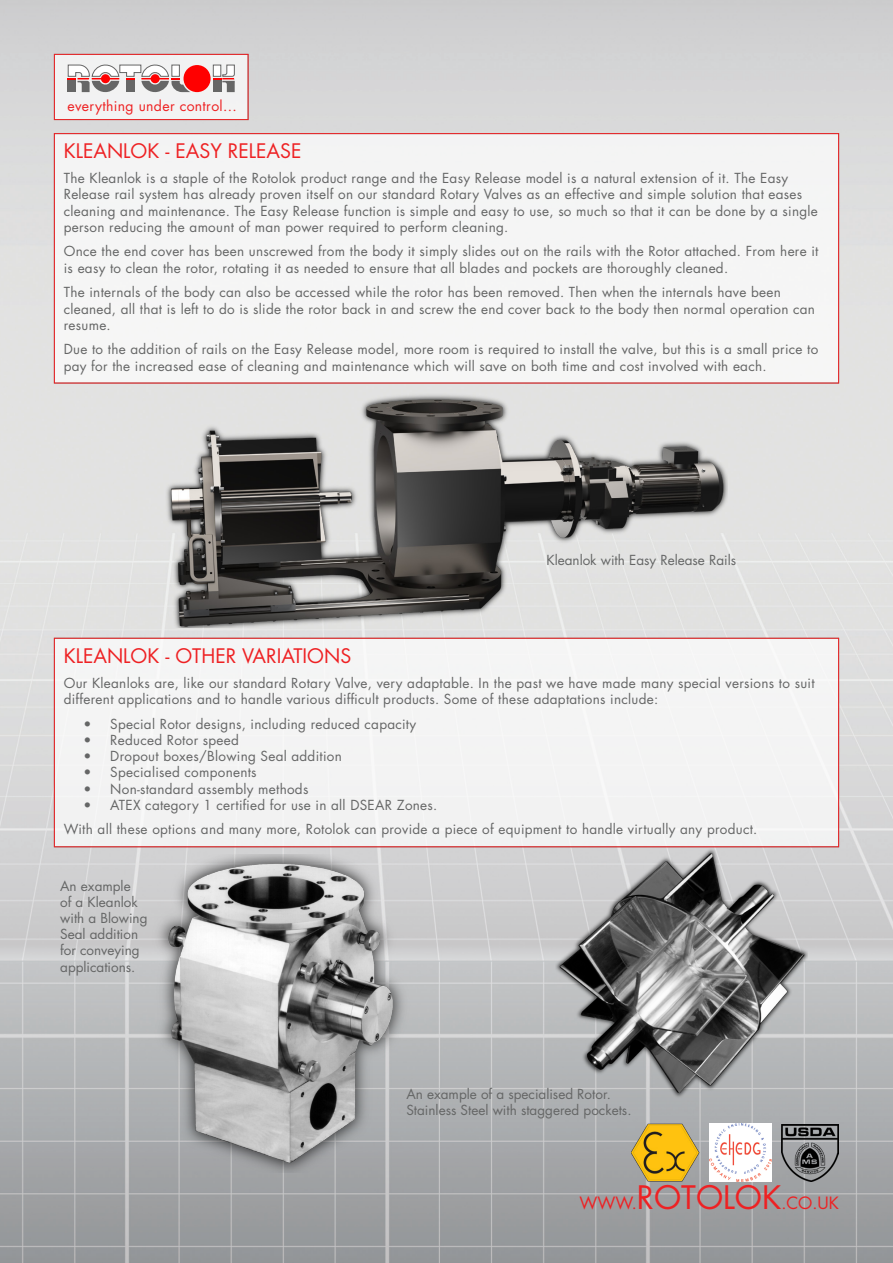
<style>
.page{position:relative;width:893px;height:1263px;background:#fff}
.page>*{position:absolute;margin:0;border:0;box-sizing:border-box;transform-origin:0 0}
.t1{font:19.5px "Futura Std";color:#ee2123}
.t2{font:16.5px "Futura Std";color:#ee2123}
.t3{font:14.1px "Futura Std";letter-spacing:.025em;color:#ee2123}
.t4{font:13.5px/16.2px "Futura Std";letter-spacing:.02em;color:#656666}
.t5{font:13.5px/16.2px "Futura Std";color:#656666}
.s1{font-size:31.5px}
</style>
<div class="page">
<img style="left:0;top:0;width:893px;height:1263px">
<div style="left:54px;top:54px;width:194px;height:66px;background:#f2f2f3"></div>
<div style="left:54px;top:54px;width:194px;height:66px;border:1px solid #ee2123"></div>
<div style="left:54px;top:133px;width:785px;height:250px;background:#f5f5f5"></div>
<div style="left:54px;top:133px;width:785px;height:250px;border:1px solid #ee2123"></div>
<div style="left:54px;top:638px;width:785px;height:209px;background:#f4f4f4"></div>
<div style="left:54px;top:638px;width:785px;height:209px;border:1px solid #ee2123"></div>
<svg style="left:68px;top:64px;width:122px;height:29px"></svg>
<div style="left:172px;top:65px;width:7px;height:11px;background:#fff"></div>
<div style="left:171px;top:65px;width:9px;height:12px;border:1px solid #666"></div>
<svg style="left:213px;top:64px;width:22px;height:28px"></svg>
<div style="left:184px;top:65px;width:27px;height:27px;background:#f00;border-radius:50%"></div>
<img style="left:166px;top:393px;width:561px;height:235px">
<img style="left:556px;top:849px;width:252px;height:249px">
<img style="left:135px;top:854px;width:290px;height:318px">
<img style="left:710px;top:1124px;width:61px;height:57px">
<img style="left:631px;top:1124px;width:68px;height:57px">
<img style="left:782px;top:1124px;width:57px;height:57px">
<p class="t3" style="left:68px;top:97px;width:171px">everything under control...</p>
<p class="t1" style="left:64px;top:139px;width:239px">KLEANLOK - EASY RELEASE</p>
<p class="t4" style="left:64px;top:170px;width:756px">The Kleanlok is a staple of the Rotolok product range and the Easy Release model is a natural extension of it. The Easy Release rail system has already proven itself on our standard Rotary Valves as an effective and simple solution that eases cleaning and maintenance. The Easy Release function is simple and easy to use, so much so that it can be done by a single person reducing the amount of man power required to perform cleaning.</p>
<p class="t4" style="left:64px;top:244px;width:756px">Once the end cover has been unscrewed from the body it simply slides out on the rails with the Rotor attached. From here it is easy to clean the rotor, rotating it as needed to ensure that all blades and pockets are thoroughly cleaned.</p>
<p class="t4" style="left:64px;top:284px;width:753px">The internals of the body can also be accessed while the rotor has been removed. Then when the internals have been cleaned, all that is left to do is slide the rotor back in and screw the end cover back to the body then normal operation can resume.</p>
<p class="t4" style="left:64px;top:342px;width:756px">Due to the addition of rails on the Easy Release model, more room is required to install the valve, but this is a small price to pay for the increased ease of cleaning and maintenance which will save on both time and cost involved with each.</p>
<p class="t1" style="left:64px;top:643px;width:289px">KLEANLOK - OTHER VARIATIONS</p>
<p class="t5" style="left:546px;top:552px;width:191px">Kleanlok with Easy Release Rails</p>
<p class="t4" style="left:64px;top:675px;width:752px">Our Kleanloks are, like our standard Rotary Valve, very adaptable. In the past we have made many special versions to suit different applications and to handle various difficult products. Some of these adaptations include:</p>
<p class="t4" style="left:84px;top:716px;width:334px">• Special Rotor designs, including reduced capacity</p>
<p class="t4" style="left:84px;top:732px;width:157px">• Reduced Rotor speed</p>
<p class="t4" style="left:84px;top:748px;width:260px">• Dropout boxes/Blowing Seal addition</p>
<p class="t4" style="left:84px;top:764px;width:175px">• Specialised components</p>
<p class="t4" style="left:84px;top:780px;width:226px">• Non-standard assembly methods</p>
<p class="t4" style="left:84px;top:797px;width:355px">• ATEX category 1 certified for use in all DSEAR Zones.</p>
<p class="t4" style="left:64px;top:821px;width:695px">With all these options and many more, Rotolok can provide a piece of equipment to handle virtually any product.</p>
<p class="t5" style="left:60px;top:878px;width:89px">An example<br>of a Kleanlok with a Blowing<br>Seal addition for conveying applications.</p>
<p class="t5" style="left:406px;top:1086px;width:206px">An example of a specialised Rotor.</p>
<p class="t5" style="left:406px;top:1102px;width:227px">Stainless Steel with staggered pockets.</p>
<p class="t2" style="left:579px;top:1192px;width:261px">WWW.<span class="s1">ROTOLOK</span>.CO.UK</p>
</div>
